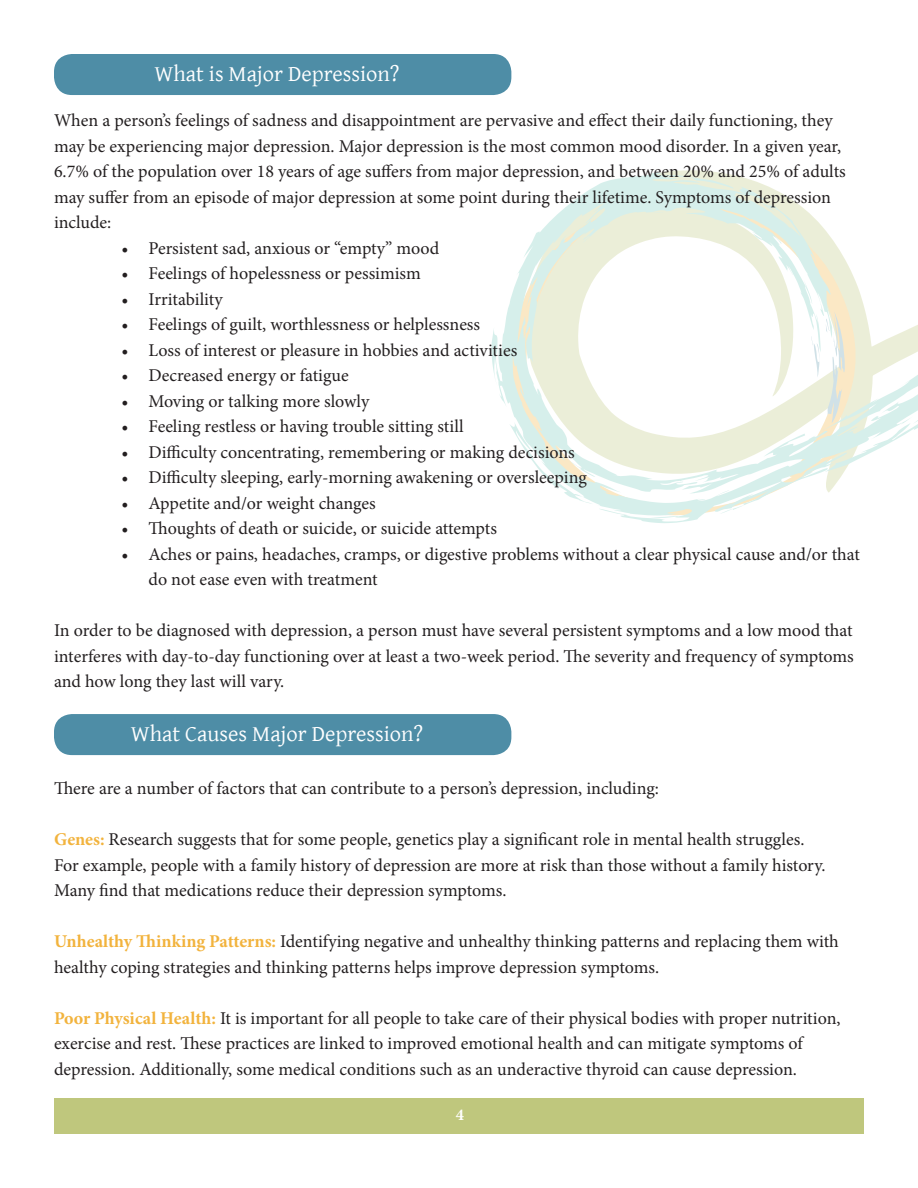
<style>
.page{position:relative;width:918px;height:1188px;background:#fff}
.page>*{position:absolute;margin:0;border:0;box-sizing:border-box;transform-origin:0 0}
.t1{font:22.5px "Gentium";color:#fff}
.t2{font:18px/25.5px "Minion Pro";color:#231f20}
.t3{font:700 16.5px "Minion Pro";color:#fff}
.s1{font-weight:700;color:#f2b33d}
</style>
<div class="page">
<svg style="left:491px;top:172px;width:427px;height:351px"></svg>
<svg style="left:826px;top:311px;width:19px;height:112px"></svg>
<svg style="left:811px;top:336px;width:9px;height:42px"></svg>
<div style="left:55px;top:1099px;width:809px;height:35px;background:#bfc77d"></div>
<div style="left:54px;top:54px;width:457px;height:41px;background:#4e8da6;border-radius:18px"></div>
<div style="left:54px;top:714px;width:457px;height:41px;background:#4e8da6;border-radius:18px"></div>
<p class="t1" style="left:154px;top:57px;width:247px">What is Major Depression?</p>
<p class="t2" style="left:54px;top:108px;width:793px">When a person’s feelings of sadness and disappointment are pervasive and effect their daily functioning, they may be experiencing major depression. Major depression is the most common mood disorder. In a given year, 6.7% of the population over 18 years of age suffers from major depression, and between 20% and 25% of adults may suffer from an episode of major depression at some point during their lifetime. Symptoms of depression include:</p>
<p class="t2" style="left:122px;top:235px;width:319px">• Persistent sad, anxious or “empty” mood</p>
<p class="t2" style="left:122px;top:261px;width:301px">• Feelings of hopelessness or pessimism</p>
<p class="t2" style="left:122px;top:286px;width:103px">• Irritability</p>
<p class="t2" style="left:122px;top:312px;width:360px">• Feelings of guilt, worthlessness or helplessness</p>
<p class="t2" style="left:122px;top:337px;width:397px">• Loss of interest or pleasure in hobbies and activities</p>
<p class="t2" style="left:122px;top:363px;width:229px">• Decreased energy or fatigue</p>
<p class="t2" style="left:122px;top:388px;width:249px">• Moving or talking more slowly</p>
<p class="t2" style="left:122px;top:414px;width:344px">• Feeling restless or having trouble sitting still</p>
<p class="t2" style="left:122px;top:439px;width:455px">• Difficulty concentrating, remembering or making decisions</p>
<p class="t2" style="left:122px;top:465px;width:467px">• Difficulty sleeping, early-morning awakening or oversleeping</p>
<p class="t2" style="left:122px;top:490px;width:256px">• Appetite and/or weight changes</p>
<p class="t2" style="left:122px;top:516px;width:377px">• Thoughts of death or suicide, or suicide attempts</p>
<p class="t2" style="left:148px;top:541px;width:713px;text-indent:-27px">• Aches or pains, headaches, cramps, or digestive problems without a clear physical cause and/or that do not ease even with treatment</p>
<p class="t2" style="left:54px;top:618px;width:801px;text-align:justify">In order to be diagnosed with depression, a person must have several persistent symptoms and a low mood that interferes with day-to-day functioning over at least a two-week period. The severity and frequency of symptoms and how long they last will vary.</p>
<p class="t1" style="left:131px;top:717px;width:294px">What Causes Major Depression?</p>
<p class="t2" style="left:54px;top:776px;width:606px">There are a number of factors that can contribute to a person’s depression, including:</p>
<p class="t2" style="left:54px;top:827px;width:752px"><span class="s1">Genes:</span> Research suggests that for some people, genetics play a significant role in mental health struggles.</p>
<p class="t2" style="left:54px;top:852px;width:773px">For example, people with a family history of depression are more at risk than those without a family history.<br>Many find that medications reduce their depression symptoms.</p>
<p class="t2" style="left:54px;top:929px;width:786px"><span class="s1">Unhealthy Thinking Patterns:</span> Identifying negative and unhealthy thinking patterns and replacing them with healthy coping strategies and thinking patterns helps improve depression symptoms.</p>
<p class="t2" style="left:54px;top:1005px;width:788px"><span class="s1">Poor Physical Health:</span> It is important for all people to take care of their physical bodies with proper nutrition, exercise and rest. These practices are linked to improved emotional health and can mitigate symptoms of depression. Additionally, some medical conditions such as an underactive thyroid can cause depression.</p>
<p class="t3" style="left:456px;top:1104px;width:10px">4</p>
</div>
